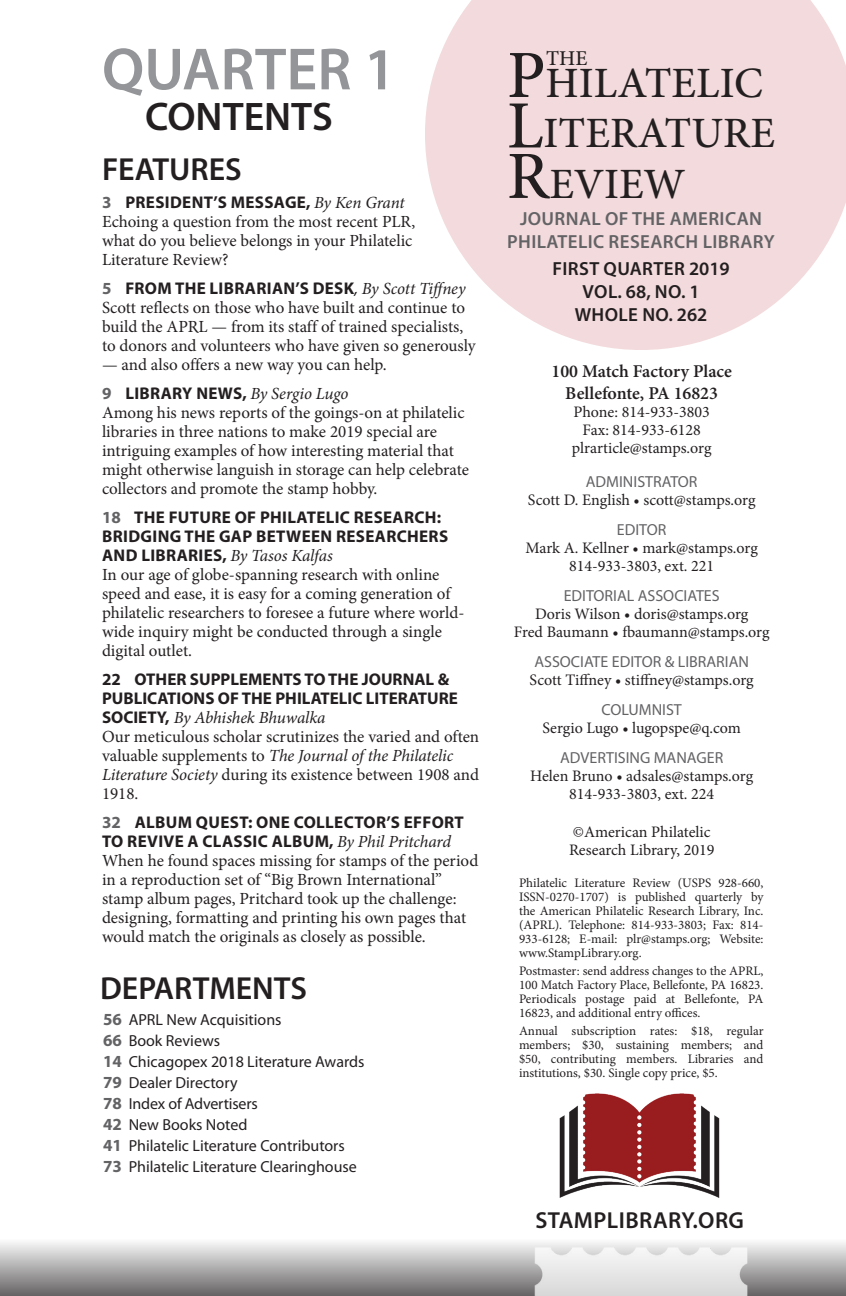
<style>
.page{position:relative;width:846px;height:1296px;background:#fff}
.page>*{position:absolute;margin:0;border:0;box-sizing:border-box;transform-origin:0 0}
.t1{font:600 60px "Myriad Pro";color:#939598}
.t2{font:500 43.2px/50.4px "Minion Pro";color:#231f20}
.t3{font:600 40px "Myriad Pro";color:#231f20}
.t4{font:600 32px "Myriad Pro";color:#231f20}
.t5{font:600 23.2px "Myriad Pro";letter-spacing:.02em;color:#231f20}
.t6{font:500 21px "Minion Pro";color:#231f20}
.t7{font:600 19px/22.8px "Myriad Pro";letter-spacing:.02em;color:#636366;text-align:center}
.t8{font:600 19px/22.8px "Myriad Pro";letter-spacing:.02em;color:#231f20;text-align:center}
.t9{font:600 18px/22px "Minion Pro";color:#231f20;text-align:center}
.t10{font:17px/19px "Minion Pro";letter-spacing:-.005em;color:#231f20}
.t11{font:700 17px/19px "Myriad Pro";letter-spacing:.02em;color:#231f20}
.t12{font:700 17px/19px "Myriad Pro";color:#231f20}
.t13{font:16px/18px "Minion Pro";color:#231f20;text-align:center}
.t14{font:16px/21px "Myriad Pro";color:#231f20}
.t15{font:16px "Myriad Pro";color:#636366}
.t16{font:13px/14px "Minion Pro";color:#231f20;text-align:justify}
.s1{color:#636366}
.s2{font-family:"Minion Pro";font-weight:400;font-style:italic}
.s3{font-weight:400;font-style:italic}
.s4{font-family:"Myriad Pro";font-weight:700}
.s5{font-style:italic}
.s6{font-weight:700;font-size:17px;color:#636366}
.s7{font-size:67.6px}
</style>
<div class="page">
<svg style="left:425px;top:0;width:421px;height:350px;fill:#f3dadc"></svg>
<div style="left:0;top:1239px;width:846px;height:57px;background:linear-gradient(to bottom,#fcfcfc,#656363)"></div>
<img style="left:515px;top:1239px;width:252px;height:57px">
<img style="left:559px;top:1093px;width:161px;height:105px">
<h1 class="t1" style="left:102px;top:31px;width:295px">QUARTER 1</h1>
<h3 class="t3" style="left:145px;top:91px;width:189px">CONTENTS</h3>
<h3 class="t4" style="left:102px;top:149px;width:141px">FEATURES</h3>
<p class="t11" style="left:102px;top:192px;width:304px"><span class="s1">3</span> PRESIDENT’S MESSAGE, <span class="s2">By Ken Grant</span></p>
<p class="t10" style="left:102px;top:212px;width:315px">Echoing a question from the most recent PLR, what do you believe belongs in your Philatelic<br>Literature Review?</p>
<p class="t11" style="left:102px;top:278px;width:365px"><span class="s1">5</span> FROM THE LIBRARIAN’S DESK<span class="s3">,</span> <span class="s2">By Scott Tiffney</span></p>
<p class="t10" style="left:102px;top:298px;width:375px">Scott reflects on those who have built and continue to build the APRL — from its staff of trained specialists, to donors and volunteers who have given so generously</p>
<p class="t10" style="left:102px;top:355px;width:286px">— and also offers a new way you can help.</p>
<p class="t11" style="left:102px;top:383px;width:248px"><span class="s1">9</span> LIBRARY NEWS, <span class="s2">By Sergio Lugo</span></p>
<p class="t10" style="left:102px;top:403px;width:368px">Among his news reports of the goings-on at philatelic libraries in three nations to make 2019 special are intriguing examples of how interesting material that might otherwise languish in storage can help celebrate collectors and promote the stamp hobby.</p>
<p class="t11" style="left:102px;top:507px;width:348px"><span class="s1">18</span> THE FUTURE OF PHILATELIC RESEARCH:<br>BRIDGING THE GAP BETWEEN RESEARCHERS<br>AND LIBRARIES, <span class="s2">By Tasos Kalfas</span></p>
<p class="t10" style="left:102px;top:565px;width:364px">In our age of globe-spanning research with online speed and ease, it is easy for a coming generation of philatelic researchers to foresee a future where world&shy;wide inquiry might be conducted through a single digital outlet.</p>
<p class="t12" style="left:102px;top:669px;width:357px">22 OTHER SUPPLEMENTS TO THE JOURNAL &amp;<br>PUBLICATIONS OF THE PHILATELIC LITERATURE</p>
<p class="t10" style="left:102px;top:708px;width:379px"><span class="s4">SOCIETY,</span> <span class="s5">By Abhishek Bhuwalka<br></span>Our meticulous scholar scrutinizes the varied and often valuable supplements to <span class="s5">The Journal of the Philatelic Literature Society</span> during its existence between 1908 and 1918.</p>
<p class="t11" style="left:102px;top:812px;width:363px"><span class="s1">32</span> ALBUM QUEST: ONE COLLECTOR’S EFFORT<br>TO REVIVE A CLASSIC ALBUM, <span class="s2">By Phil Pritchard</span></p>
<p class="t10" style="left:102px;top:851px;width:378px">When he found spaces missing for stamps of the period in a reproduction set of “Big Brown International” stamp album pages, Pritchard took up the challenge: designing, formatting and printing his own pages that would match the originals as closely as possible.</p>
<h3 class="t4" style="left:100px;top:968px;width:209px">DEPARTMENTS</h3>
<p class="t14" style="left:103px;top:1009px;width:263px"><span class="s6">56</span> APRL New Acquisitions<br><span class="s6">66</span> Book Reviews<br><span class="s6">14</span> Chicagopex 2018 Literature Awards<br><span class="s6">79</span> Dealer Directory<br><span class="s6">78</span> Index of Advertisers<br><span class="s6">42</span> New Books Noted<br><span class="s6">41</span> Philatelic Literature Contributors<br><span class="s6">73</span> Philatelic Literature Clearinghouse</p>
<p class="t6" style="left:546px;top:44px;width:43px">THE</p>
<h2 class="t2" style="left:507px;top:58px;width:270px"><span class="s7">P</span>HILATELIC<br><span class="s7">L</span>ITERATURE<br><span class="s7">R</span>EVIEW</h2>
<p class="t7" style="left:507px;top:207px;width:269px">JOURNAL OF THE AMERICAN<br>PHILATELIC RESEARCH LIBRARY</p>
<p class="t8" style="left:552px;top:257px;width:179px">FIRST QUARTER 2019<br>VOL. 68, NO. 1<br>WHOLE NO. 262</p>
<p class="t9" style="left:551px;top:360px;width:182px">100 Match Factory Place<br>Bellefonte, PA 16823</p>
<p class="t13" style="left:572px;top:403px;width:141px">Phone: 814-933-3803<br>Fax: 814-933-6128 plrarticle@stamps.org</p>
<p class="t15" style="left:586px;top:472px;width:113px">ADMINISTRATOR</p>
<p class="t13" style="left:528px;top:491px;width:229px">Scott D. English • scott@stamps.org</p>
<p class="t15" style="left:617px;top:520px;width:51px">EDITOR</p>
<p class="t13" style="left:526px;top:539px;width:234px">Mark A. Kellner • mark@stamps.org<br>814-933-3803, ext. 221</p>
<p class="t15" style="left:564px;top:586px;width:158px">EDITORIAL ASSOCIATES</p>
<p class="t13" style="left:514px;top:605px;width:257px">Doris Wilson • doris@stamps.org<br>Fred Baumann • fbaumann@stamps.org</p>
<p class="t15" style="left:534px;top:652px;width:216px">ASSOCIATE EDITOR &amp; LIBRARIAN</p>
<p class="t13" style="left:530px;top:671px;width:226px">Scott Tiffney • stiffney@stamps.org</p>
<p class="t15" style="left:602px;top:700px;width:82px">COLUMNIST</p>
<p class="t13" style="left:542px;top:719px;width:200px">Sergio Lugo • lugopspe@q.com</p>
<p class="t15" style="left:560px;top:748px;width:165px">ADVERTISING MANAGER</p>
<p class="t13" style="left:530px;top:767px;width:224px">Helen Bruno • adsales@stamps.org<br>814-933-3803, ext. 224</p>
<p class="t13" style="left:569px;top:823px;width:147px;text-align:left">©American Philatelic<br>Research Library, 2019</p>
<p class="t16" style="left:519px;top:876px;width:246px">Philatelic Literature Review (USPS 928-660, ISSN-0270-1707) is published quarterly by the American Philatelic Research Library, Inc. (APRL). Telephone: 814-933-3803; Fax: 814- 933-6128; E-mail: plr@stamps.org; Website: www.StampLibrary.org.</p>
<p class="t16" style="left:519px;top:964px;width:246px">Postmaster: send address changes to the APRL, 100 Match Factory Place, Bellefonte, PA 16823.<br>Periodicals postage paid at Bellefonte, PA 16823, and additional entry offices.</p>
<p class="t16" style="left:519px;top:1024px;width:246px">Annual subscription rates: $18, regular members; $30, sustaining members; and $50, contributing members. Libraries and institutions, $30. Single copy price, $5.</p>
<h3 class="t5" style="left:535px;top:1205px;width:210px">STAMPLIBRARY.ORG</h3>
</div>
